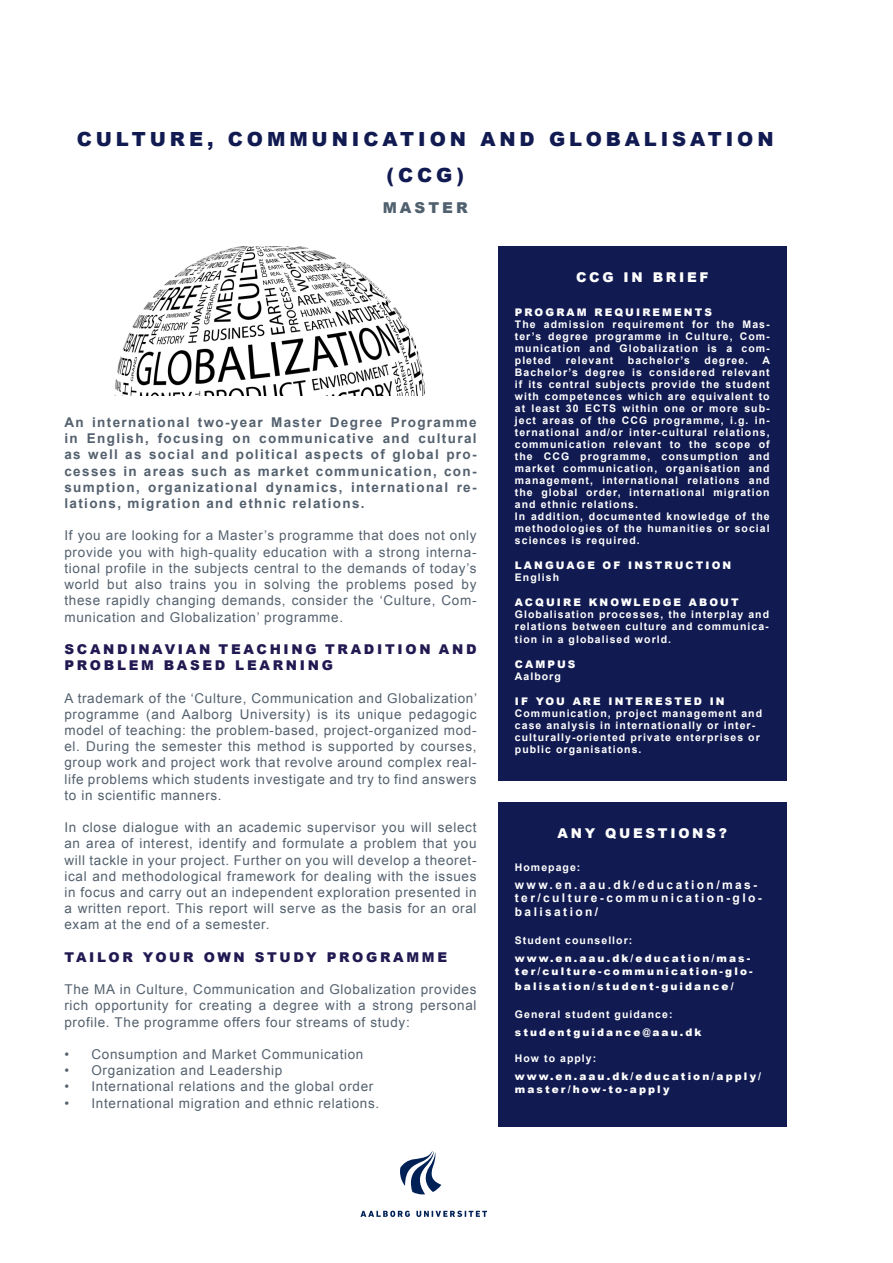
<style>
.page{position:relative;width:893px;height:1263px;background:#fff}
.page>*{position:absolute;margin:0;border:0;box-sizing:border-box;transform-origin:0 0}
.Uddannelsestitel{font:900 19.5px/36px "Arial";letter-spacing:.2em;color:#121b51;text-align:center}
.Undetitel{font:900 15px "Arial";letter-spacing:.2em;color:#50606e}
.Brødtekst{font:13.5px/16.2px "Arial";letter-spacing:.05em;color:#54616e;text-align:justify}
.Manchet{font:700 13.5px/16.2px "Arial";letter-spacing:.1em;color:#54616e;text-align:justify}
.Brødtekst-2{font:900 13.5px/16.2px "Arial";letter-spacing:.2em;color:#211a52}
.Hvid_titel{font:900 13.5px "Arial";letter-spacing:.2em;color:#fff}
.Hvid_tekst__fed{font:700 12px/13.5px "Arial";letter-spacing:.2em;color:#fff}
.Hvid_tekst{font:700 10.5px/12px "Arial";letter-spacing:.1em;color:#fff;text-align:justify}
.Hvid_tekst__fed-2{font:900 10.5px/14px "Arial";letter-spacing:.2em;color:#fff}
.Hvid_overskrift{font:700 10.5px/12px "Arial";letter-spacing:.1em;color:#fff}
.Hvid_overskrift-2{font:900 10.5px "Arial";letter-spacing:.2em;color:#fff}
.Hvid_overskrift__tyn{font:700 10.5px "Arial";letter-spacing:.1em;color:#fff}
</style>
<div class="page">
<div style="left:498px;top:247px;width:289px;height:534px;background:#121b51"></div>
<div style="left:498px;top:802px;width:289px;height:325px;background:#121b51"></div>
<img style="left:115px;top:246px;width:310px;height:149px">
<svg style="left:360px;top:1211px;width:50px;height:6px"></svg>
<svg style="left:416px;top:1211px;width:71px;height:6px"></svg>
<svg style="left:400px;top:1151px;width:41px;height:43px"></svg>
<p class="Uddannelsestitel" style="left:77px;top:120px;width:698px">CULTURE, COMMUNICATION AND GLOBALISATION (CCG)</p>
<p class="Undetitel" style="left:383px;top:196px;width:86px">MASTER</p>
<p class="Manchet" style="left:64px;top:415px;width:414px">An international two-year Master Degree Programme in English, focusing on communicative and cultural as well as social and political aspects of global pro&shy;cesses in areas such as market communication, con&shy;sumption, organizational dynamics, international re&shy;lations, migration and ethnic relations.</p>
<p class="Brødtekst" style="left:64px;top:528px;width:414px">If you are looking for a Master’s programme that does not only provide you with high-quality education with a strong interna&shy;tional profile in the subjects central to the demands of today’s world but also trains you in solving the problems posed by these rapidly changing demands, consider the ‘Culture, Com&shy;munication and Globalization’ programme.</p>
<p class="Brødtekst-2" style="left:64px;top:640px;width:414px">SCANDINAVIAN TEACHING TRADITION AND<br>PROBLEM BASED LEARNING</p>
<p class="Brødtekst" style="left:64px;top:690px;width:414px">A trademark of the ‘Culture, Communication and Globalization’ programme (and Aalborg University) is its unique pedagogic model of teaching: the problem-based, project-organized mod&shy;el. During the semester this method is supported by courses, group work and project work that revolve around complex real&shy;life problems which students investigate and try to find answers to in scientific manners.</p>
<p class="Brødtekst" style="left:64px;top:819px;width:414px">In close dialogue with an academic supervisor you will select an area of interest, identify and formulate a problem that you will tackle in your project. Further on you will develop a theoret&shy;ical and methodological framework for dealing with the issues in focus and carry out an independent exploration presented in a written report. This report will serve as the basis for an oral exam at the end of a semester.</p>
<p class="Brødtekst-2" style="left:64px;top:948px;width:384px">TAILOR YOUR OWN STUDY PROGRAMME</p>
<p class="Brødtekst" style="left:64px;top:981px;width:414px">The MA in Culture, Communication and Globalization provides rich opportunity for creating a degree with a strong personal profile. The programme offers four streams of study:</p>
<p class="Brødtekst" style="left:64px;top:1046px;width:300px">• Consumption and Market Communication</p>
<p class="Brødtekst" style="left:64px;top:1062px;width:219px">• Organization and Leadership</p>
<p class="Brødtekst" style="left:64px;top:1079px;width:310px">• International relations and the global order</p>
<p class="Brødtekst" style="left:64px;top:1095px;width:316px">• International migration and ethnic relations.</p>
<p class="Hvid_titel" style="left:576px;top:267px;width:134px">CCG IN BRIEF</p>
<p class="Hvid_overskrift-2" style="left:515px;top:304px;width:199px">PROGRAM REQUIREMENTS</p>
<p class="Hvid_tekst" style="left:515px;top:318px;width:256px">The admission requirement for the Mas&shy;ter’s degree programme in Culture, Com&shy;munication and Globalization is a com&shy;pleted</p>
<p class="Hvid_tekst" style="left:515px;top:354px;width:257px;text-indent:248px">A Bachelor’s degree is considered relevant if its central subjects provide the student with competences which are equivalent to at least 30 ECTS within one or more sub&shy;ject areas of the CCG programme, i.g. in&shy;ternational and/or inter-cultural relations, communication relevant to the scope of the CCG programme, consumption and market communication, organisation and management, international relations and the global order, international migration and ethnic relations.</p>
<p class="Hvid_tekst" style="left:515px;top:510px;width:256px">In addition, documented knowledge of the methodologies of the humanities or social sciences is required.</p>
<p class="Hvid_overskrift-2" style="left:515px;top:557px;width:218px">LANGUAGE OF INSTRUCTION</p>
<p class="Hvid_tekst" style="left:515px;top:571px;width:46px">English</p>
<p class="Hvid_overskrift-2" style="left:515px;top:595px;width:225px">ACQUIRE KNOWLEDGE ABOUT</p>
<p class="Hvid_tekst" style="left:515px;top:609px;width:256px">Globalisation processes, the interplay and relations between culture and communica&shy;tion in a globalised world.</p>
<p class="Hvid_overskrift-2" style="left:515px;top:656px;width:62px">CAMPUS</p>
<p class="Hvid_tekst" style="left:515px;top:670px;width:47px">Aalborg</p>
<p class="Hvid_overskrift-2" style="left:515px;top:694px;width:211px">IF YOU ARE INTERESTED IN</p>
<p class="Hvid_overskrift" style="left:515px;top:708px;width:249px">Communication, project management and case analysis in internationally or inter&shy;culturally-oriented private enterprises or public organisations.</p>
<p class="Hvid_tekst" style="left:566px;top:354px;width:49px">relevant</p>
<p class="Hvid_tekst" style="left:628px;top:354px;width:63px">bachelor’s</p>
<p class="Hvid_tekst" style="left:705px;top:354px;width:45px">degree.</p>
<p class="Hvid_titel" style="left:558px;top:823px;width:171px">ANY QUESTIONS?</p>
<p class="Hvid_overskrift__tyn" style="left:515px;top:860px;width:67px">Homepage:</p>
<p class="Hvid_tekst__fed" style="left:515px;top:878px;width:248px">www.en.aau.dk/education/mas&shy;ter/culture-communication-glo&shy;balisation/</p>
<p class="Hvid_overskrift__tyn" style="left:515px;top:933px;width:119px">Student counsellor:</p>
<p class="Hvid_tekst__fed-2" style="left:515px;top:951px;width:239px">www.en.aau.dk/education/mas&shy;ter/culture-communication-glo&shy;balisation/student-guidance/</p>
<p class="Hvid_overskrift__tyn" style="left:515px;top:1007px;width:159px">General student guidance:</p>
<p class="Hvid_tekst__fed-2" style="left:515px;top:1025px;width:188px">studentguidance@aau.dk</p>
<p class="Hvid_overskrift__tyn" style="left:515px;top:1051px;width:83px">How to apply:</p>
<p class="Hvid_tekst__fed-2" style="left:515px;top:1069px;width:248px;line-height:13.5px">www.en.aau.dk/education/apply/ master/how-to-apply</p>
</div>
